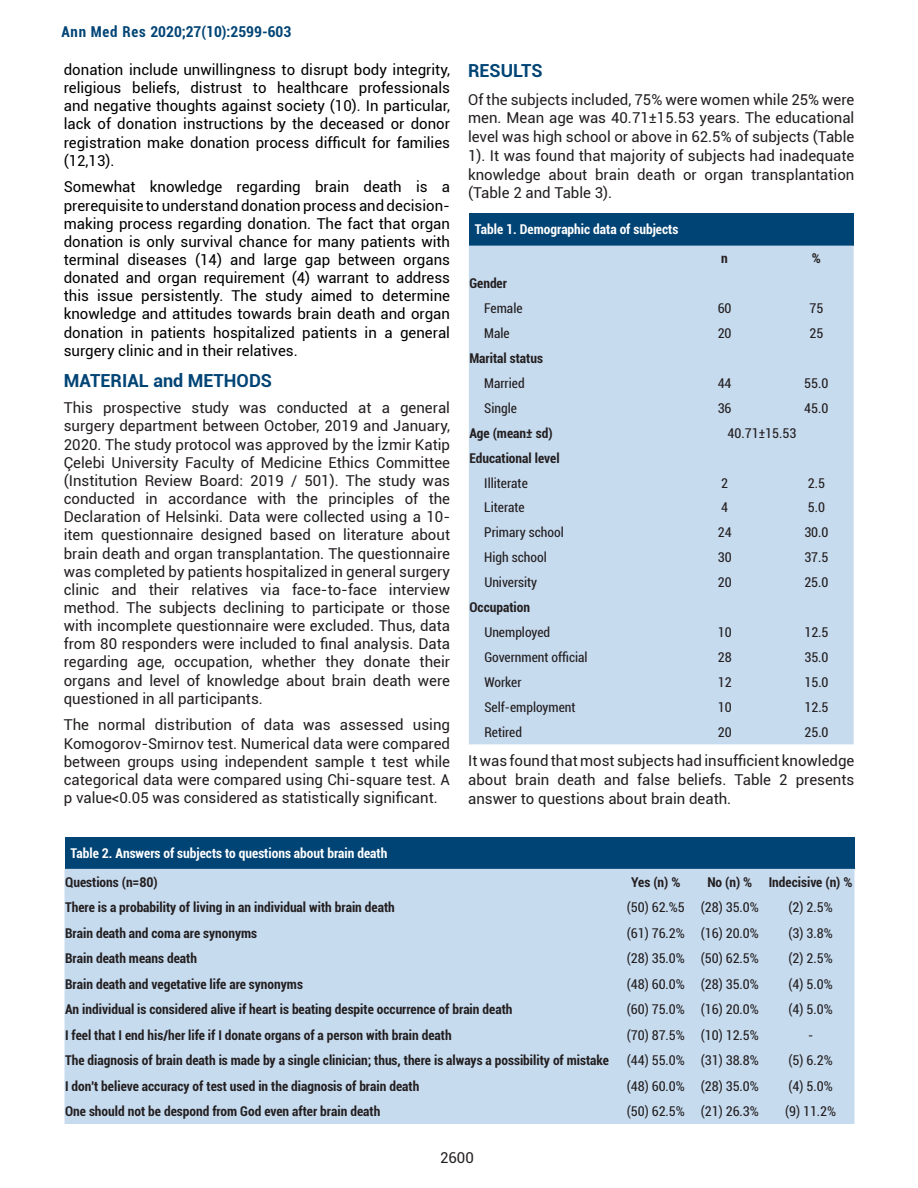
<style>
.page{position:relative;width:918px;height:1188px;background:#fff}
.page>*{position:absolute;margin:0;border:0;box-sizing:border-box;transform-origin:0 0}
.t1{font:700 18px "Roboto";color:#004475}
.t2{font:15px/18.1px "Roboto";color:#231f20;text-align:justify}
.t3{font:15px/18.1px "Roboto";color:#000;text-align:justify}
.t4{font:700 condensed 15px "Roboto";color:#004475}
.t5{font:700 condensed 13.5px "Roboto";color:#231f20}
.t6{font:condensed 13.5px "Roboto";color:#231f20}
.t7{font:700 condensed 13.5px "Roboto";color:#fff}
</style>
<div class="page">
<div style="left:469px;top:214px;width:385px;height:32px;background:#004475"></div>
<div style="left:469px;top:246px;width:385px;height:498px;background:#c7dbef"></div>
<div style="left:65px;top:837px;width:790px;height:32px;background:#004475"></div>
<div style="left:65px;top:869px;width:790px;height:255px;background:#c7dbef"></div>
<p class="t4" style="left:61px;top:21px;width:231px">Ann Med Res 2020;27(10):2599-603</p>
<p class="t3" style="left:64px;top:60px;width:388px">donation include unwillingness to disrupt body integrity, religious beliefs, distrust to healthcare professionals and negative thoughts against society (10). In particular, lack of donation instructions by the deceased or donor registration make donation process difficult for families (12,13).</p>
<p class="t3" style="left:64px;top:177px;width:388px">Somewhat knowledge regarding brain death is a prerequisite to understand donation process and decision&shy;making process regarding donation. The fact that organ donation is only survival chance for many patients with terminal diseases (14) and large gap between organs donated and organ requirement (4) warrant to address this issue persistently. The study aimed to determine knowledge and attitudes towards brain death and organ donation in patients hospitalized patients in a general surgery clinic and in their relatives.</p>
<p class="t1" style="left:64px;top:368px;width:210px">MATERIAL and METHODS</p>
<p class="t2" style="left:64px;top:398px;width:388px">This prospective study was conducted at a general surgery department between October, 2019 and January, 2020. The study protocol was approved by the İzmir Katip Çelebi University Faculty of Medicine Ethics Committee (Institution Review Board: 2019 / 501). The study was conducted in accordance with the principles of the Declaration of Helsinki. Data were collected using a 10- item questionnaire designed based on literature about brain death and organ transplantation. The questionnaire was completed by patients hospitalized in general surgery clinic and their relatives via face-to-face interview method. The subjects declining to participate or those with incomplete questionnaire were excluded. Thus, data from 80 responders were included to final analysis. Data regarding age, occupation, whether they donate their organs and level of knowledge about brain death were questioned in all participants.</p>
<p class="t2" style="left:64px;top:716px;width:388px">The normal distribution of data was assessed using Komogorov-Smirnov test. Numerical data were compared between groups using independent sample t test while categorical data were compared using Chi-square test. A p value&lt;0.05 was considered as statistically significant.</p>
<p class="t1" style="left:468px;top:58px;width:76px">RESULTS</p>
<p class="t2" style="left:468px;top:89px;width:388px;line-height:18.8px">Of the subjects included, 75% were women while 25% were men. Mean age was 40.71±15.53 years. The educational level was high school or above in 62.5% of subjects (Table 1). It was found that majority of subjects had inadequate knowledge about brain death or organ transplantation (Table 2 and Table 3).</p>
<p class="t7" style="left:475px;top:220px;width:205px">Table 1. Demographic data of subjects</p>
<p class="t5" style="left:721px;top:249px;width:8px">n</p>
<p class="t5" style="left:812px;top:249px;width:11px">%</p>
<p class="t5" style="left:469px;top:274px;width:39px">Gender</p>
<p class="t6" style="left:484px;top:299px;width:40px">Female</p>
<p class="t6" style="left:718px;top:299px;width:15px">60</p>
<p class="t6" style="left:809px;top:299px;width:15px">75</p>
<p class="t6" style="left:484px;top:324px;width:27px">Male</p>
<p class="t6" style="left:718px;top:324px;width:15px">20</p>
<p class="t6" style="left:809px;top:324px;width:15px">25</p>
<p class="t5" style="left:469px;top:349px;width:75px">Marital status</p>
<p class="t6" style="left:484px;top:374px;width:42px">Married</p>
<p class="t6" style="left:718px;top:374px;width:15px">44</p>
<p class="t6" style="left:804px;top:374px;width:26px">55.0</p>
<p class="t6" style="left:484px;top:399px;width:34px">Single</p>
<p class="t6" style="left:718px;top:399px;width:15px">36</p>
<p class="t6" style="left:804px;top:399px;width:26px">45.0</p>
<p class="t5" style="left:469px;top:423px;width:85px">Age (mean± sd)</p>
<p class="t6" style="left:728px;top:424px;width:70px">40.71±15.53</p>
<p class="t5" style="left:469px;top:448px;width:92px">Educational level</p>
<p class="t6" style="left:484px;top:473px;width:45px">Illiterate</p>
<p class="t6" style="left:721px;top:473px;width:8px">2</p>
<p class="t6" style="left:808px;top:473px;width:19px">2.5</p>
<p class="t6" style="left:484px;top:498px;width:42px">Literate</p>
<p class="t6" style="left:721px;top:498px;width:8px">4</p>
<p class="t6" style="left:808px;top:498px;width:19px">5.0</p>
<p class="t6" style="left:484px;top:523px;width:81px">Primary school</p>
<p class="t6" style="left:718px;top:523px;width:15px">24</p>
<p class="t6" style="left:804px;top:523px;width:26px">30.0</p>
<p class="t6" style="left:484px;top:548px;width:64px">High school</p>
<p class="t6" style="left:718px;top:548px;width:15px">30</p>
<p class="t6" style="left:804px;top:548px;width:26px">37.5</p>
<p class="t6" style="left:484px;top:573px;width:54px">University</p>
<p class="t6" style="left:718px;top:573px;width:15px">20</p>
<p class="t6" style="left:804px;top:573px;width:26px">25.0</p>
<p class="t5" style="left:470px;top:598px;width:62px">Occupation</p>
<p class="t6" style="left:484px;top:623px;width:67px">Unemployed</p>
<p class="t6" style="left:718px;top:623px;width:15px">10</p>
<p class="t6" style="left:804px;top:623px;width:26px">12.5</p>
<p class="t6" style="left:484px;top:648px;width:105px">Government official</p>
<p class="t6" style="left:718px;top:648px;width:15px">28</p>
<p class="t6" style="left:804px;top:648px;width:26px">35.0</p>
<p class="t6" style="left:484px;top:673px;width:39px">Worker</p>
<p class="t6" style="left:718px;top:673px;width:15px">12</p>
<p class="t6" style="left:804px;top:673px;width:26px">15.0</p>
<p class="t6" style="left:484px;top:698px;width:93px">Self-employment</p>
<p class="t6" style="left:718px;top:698px;width:15px">10</p>
<p class="t6" style="left:804px;top:698px;width:26px">12.5</p>
<p class="t6" style="left:484px;top:723px;width:39px">Retired</p>
<p class="t6" style="left:718px;top:723px;width:15px">20</p>
<p class="t6" style="left:804px;top:723px;width:26px">25.0</p>
<p class="t2" style="left:468px;top:751px;width:388px;line-height:18.8px">It was found that most subjects had insufficient knowledge about brain death and false beliefs. Table 2 presents answer to questions about brain death.</p>
<p class="t7" style="left:71px;top:844px;width:318px">Table 2. Answers of subjects to questions about brain death</p>
<p class="t5" style="left:65px;top:872px;width:94px">Questions (n=80)</p>
<p class="t5" style="left:631px;top:872px;width:51px">Yes (n) %</p>
<p class="t5" style="left:707px;top:872px;width:147px">No (n) % Indecisive (n) %</p>
<p class="t5" style="left:65px;top:898px;width:331px">There is a probability of living in an individual with brain death</p>
<p class="t6" style="left:627px;top:898px;width:134px">(50) 62.%5 (28) 35.0%</p>
<p class="t6" style="left:789px;top:898px;width:46px">(2) 2.5%</p>
<p class="t5" style="left:65px;top:923px;width:194px">Brain death and coma are synonyms</p>
<p class="t6" style="left:627px;top:924px;width:134px">(61) 76.2% (16) 20.0%</p>
<p class="t6" style="left:789px;top:924px;width:46px">(3) 3.8%</p>
<p class="t5" style="left:65px;top:949px;width:133px">Brain death means death</p>
<p class="t6" style="left:627px;top:949px;width:134px">(28) 35.0% (50) 62.5%</p>
<p class="t6" style="left:789px;top:949px;width:46px">(2) 2.5%</p>
<p class="t5" style="left:65px;top:974px;width:239px">Brain death and vegetative life are synonyms</p>
<p class="t6" style="left:627px;top:975px;width:134px">(48) 60.0% (28) 35.0%</p>
<p class="t6" style="left:789px;top:975px;width:46px">(4) 5.0%</p>
<p class="t5" style="left:65px;top:1000px;width:449px">An individual is considered alive if heart is beating despite occurrence of brain death</p>
<p class="t6" style="left:627px;top:1000px;width:134px">(60) 75.0% (16) 20.0%</p>
<p class="t6" style="left:789px;top:1000px;width:46px">(4) 5.0%</p>
<p class="t5" style="left:65px;top:1026px;width:388px">I feel that I end his/her life if I donate organs of a person with brain death</p>
<p class="t6" style="left:627px;top:1026px;width:134px">(70) 87.5% (10) 12.5%</p>
<p class="t6" style="left:808px;top:1026px;width:7px">-</p>
<p class="t5" style="left:65px;top:1051px;width:546px">The diagnosis of brain death is made by a single clinician; thus, there is always a possibility of mistake</p>
<p class="t6" style="left:627px;top:1051px;width:134px">(44) 55.0% (31) 38.8%</p>
<p class="t6" style="left:789px;top:1051px;width:46px">(5) 6.2%</p>
<p class="t5" style="left:65px;top:1077px;width:356px">I don't believe accuracy of test used in the diagnosis of brain death</p>
<p class="t6" style="left:627px;top:1077px;width:134px">(48) 60.0% (28) 35.0%</p>
<p class="t6" style="left:789px;top:1077px;width:46px">(4) 5.0%</p>
<p class="t5" style="left:65px;top:1102px;width:317px">One should not be despond from God even after brain death</p>
<p class="t6" style="left:627px;top:1102px;width:134px">(50) 62.5% (21) 26.3%</p>
<p class="t6" style="left:785px;top:1102px;width:53px">(9) 11.2%</p>
<p class="t2" style="left:440px;top:1148px;width:35px">2600</p>
</div>
